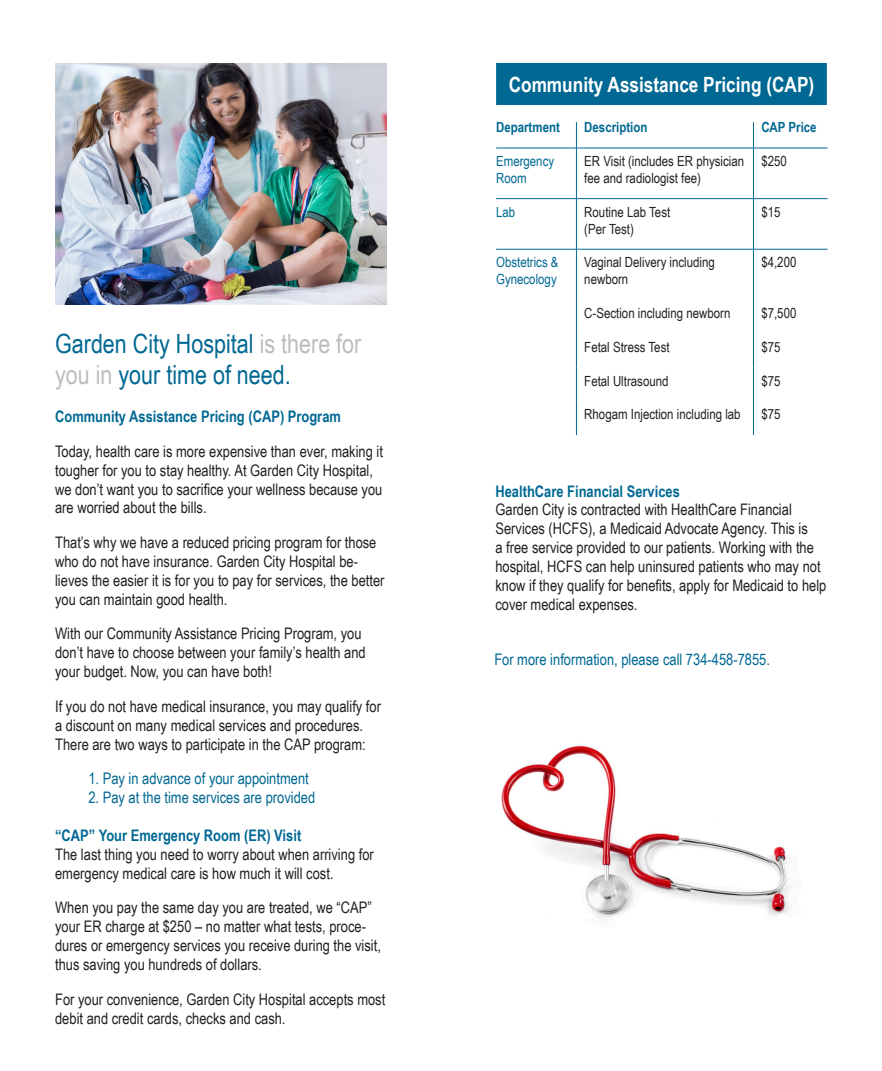
<style>
.page{position:relative;width:882px;height:1071px;background:#fff}
.page>*{position:absolute;margin:0;border:0;box-sizing:border-box;transform-origin:0 0}
.t1{font:26.43px/31.5px "Arial Narrow";color:#006893}
.t2{font:700 21px "Arial Narrow";color:#fff}
.t3{font:15.92px/18.9px "Arial Narrow";color:#231f20}
.t4{font:15.92px "Arial Narrow";color:#006893}
.t5{font:700 15.92px "Arial Narrow";color:#006893}
.t6{font:14px/16.8px "Arial Narrow";color:#231f20}
.t7{font:14px/16.8px "Arial Narrow";color:#006893}
.t8{font:700 14px "Arial Narrow";color:#006893}
.s1{color:#bcbdc0}
</style>
<div class="page">
<div style="left:497px;top:64px;width:329px;height:40px;background:#006893"></div>
<div style="left:496px;top:63px;width:331px;height:42px;border:2px solid #006893"></div>
<svg style="left:576px;top:122px;width:1px;height:26px"></svg>
<svg style="left:753px;top:122px;width:1px;height:26px"></svg>
<hr style="left:496px;top:148px;width:80px;height:1px;background:#006893">
<hr style="left:576px;top:148px;width:177px;height:1px;background:#006893">
<hr style="left:576px;top:148px;width:1px;height:50px;background:#006893">
<hr style="left:753px;top:148px;width:75px;height:1px;background:#006893">
<hr style="left:753px;top:148px;width:1px;height:50px;background:#006893">
<hr style="left:496px;top:198px;width:80px;height:1px;background:#006893">
<hr style="left:576px;top:198px;width:177px;height:1px;background:#006893">
<hr style="left:576px;top:199px;width:1px;height:50px;background:#006893">
<hr style="left:753px;top:198px;width:75px;height:1px;background:#006893">
<hr style="left:753px;top:199px;width:1px;height:50px;background:#006893">
<hr style="left:496px;top:249px;width:80px;height:1px;background:#006893">
<hr style="left:576px;top:249px;width:177px;height:1px;background:#006893">
<hr style="left:576px;top:249px;width:1px;height:51px;background:#006893">
<hr style="left:753px;top:249px;width:75px;height:1px;background:#006893">
<hr style="left:753px;top:249px;width:1px;height:51px;background:#006893">
<hr style="left:576px;top:300px;width:1px;height:34px;background:#006893">
<hr style="left:753px;top:300px;width:1px;height:34px;background:#006893">
<hr style="left:576px;top:334px;width:1px;height:33px;background:#006893">
<hr style="left:753px;top:334px;width:1px;height:33px;background:#006893">
<hr style="left:576px;top:367px;width:1px;height:34px;background:#006893">
<hr style="left:753px;top:367px;width:1px;height:34px;background:#006893">
<hr style="left:576px;top:401px;width:1px;height:34px;background:#006893">
<hr style="left:753px;top:401px;width:1px;height:34px;background:#006893">
<img style="left:501px;top:745px;width:288px;height:173px">
<img style="left:55px;top:63px;width:331px;height:241px">
<p class="t1" style="left:55px;top:327px;width:308px">Garden City Hospital <span class="s1">is there for you in</span> your time of need.</p>
<p class="t5" style="left:55px;top:404px;width:287px">Community Assistance Pricing (CAP) Program</p>
<p class="t3" style="left:55px;top:441px;width:329px">Today, health care is more expensive than ever, making it tougher for you to stay healthy. At Garden City Hospital, we don’t want you to sacrifice your wellness because you are worried about the bills.</p>
<p class="t3" style="left:55px;top:532px;width:331px">That’s why we have a reduced pricing program for those who do not have insurance. Garden City Hospital be&shy;lieves the easier it is for you to pay for services, the better you can maintain good health.</p>
<p class="t3" style="left:55px;top:624px;width:312px">With our Community Assistance Pricing Program, you don’t have to choose between your family’s health and your budget. Now, you can have both!</p>
<p class="t3" style="left:55px;top:696px;width:327px">If you do not have medical insurance, you may qualify for a discount on many medical services and procedures.<br>There are two ways to participate in the CAP program:</p>
<p class="t4" style="left:88px;top:767px;width:222px">1. Pay in advance of your appointment</p>
<p class="t4" style="left:88px;top:786px;width:228px">2. Pay at the time services are provided</p>
<p class="t5" style="left:55px;top:823px;width:248px">“CAP” Your Emergency Room (ER) Visit</p>
<p class="t3" style="left:55px;top:844px;width:320px">The last thing you need to worry about when arriving for emergency medical care is how much it will cost.</p>
<p class="t3" style="left:55px;top:898px;width:327px">When you pay the same day you are treated, we “CAP” your ER charge at $250 – no matter what tests, proce&shy;dures or emergency services you receive during the visit, thus saving you hundreds of dollars.</p>
<p class="t3" style="left:55px;top:989px;width:332px">For your convenience, Garden City Hospital accepts most debit and credit cards, checks and cash.</p>
<p class="t2" style="left:509px;top:68px;width:307px">Community Assistance Pricing (CAP)</p>
<p class="t8" style="left:496px;top:117px;width:65px">Department</p>
<p class="t8" style="left:584px;top:117px;width:65px">Description</p>
<p class="t8" style="left:761px;top:117px;width:57px">CAP Price</p>
<p class="t7" style="left:496px;top:152px;width:60px">Emergency<br>Room</p>
<p class="t6" style="left:584px;top:152px;width:161px">ER Visit (includes ER physician fee and radiologist fee)</p>
<p class="t6" style="left:761px;top:152px;width:27px">$250</p>
<p class="t7" style="left:496px;top:203px;width:21px">Lab</p>
<p class="t6" style="left:584px;top:203px;width:87px">Routine Lab Test (Per Test)</p>
<p class="t6" style="left:761px;top:203px;width:21px">$15</p>
<p class="t7" style="left:496px;top:253px;width:64px">Obstetrics &amp;<br>Gynecology</p>
<p class="t6" style="left:584px;top:253px;width:132px">Vaginal Delivery including newborn</p>
<p class="t6" style="left:761px;top:253px;width:37px">$4,200</p>
<p class="t6" style="left:584px;top:304px;width:148px">C-Section including newborn</p>
<p class="t6" style="left:761px;top:304px;width:37px">$7,500</p>
<p class="t6" style="left:584px;top:338px;width:87px">Fetal Stress Test</p>
<p class="t6" style="left:761px;top:338px;width:21px">$75</p>
<p class="t6" style="left:584px;top:372px;width:86px">Fetal Ultrasound</p>
<p class="t6" style="left:761px;top:372px;width:21px">$75</p>
<p class="t6" style="left:584px;top:406px;width:158px">Rhogam Injection including lab</p>
<p class="t6" style="left:761px;top:406px;width:21px">$75</p>
<p class="t5" style="left:495px;top:479px;width:186px">HealthCare Financial Services</p>
<p class="t3" style="left:495px;top:500px;width:332px">Garden City is contracted with HealthCare Financial Services (HCFS), a Medicaid Advocate Agency. This is<br>a free service provided to our patients. Working with the hospital, HCFS can help uninsured patients who may not know if they qualify for benefits, apply for Medicaid to help cover medical expenses.</p>
<p class="t4" style="left:494px;top:648px;width:277px">For more information, please call 734-458-7855.</p>
</div>
